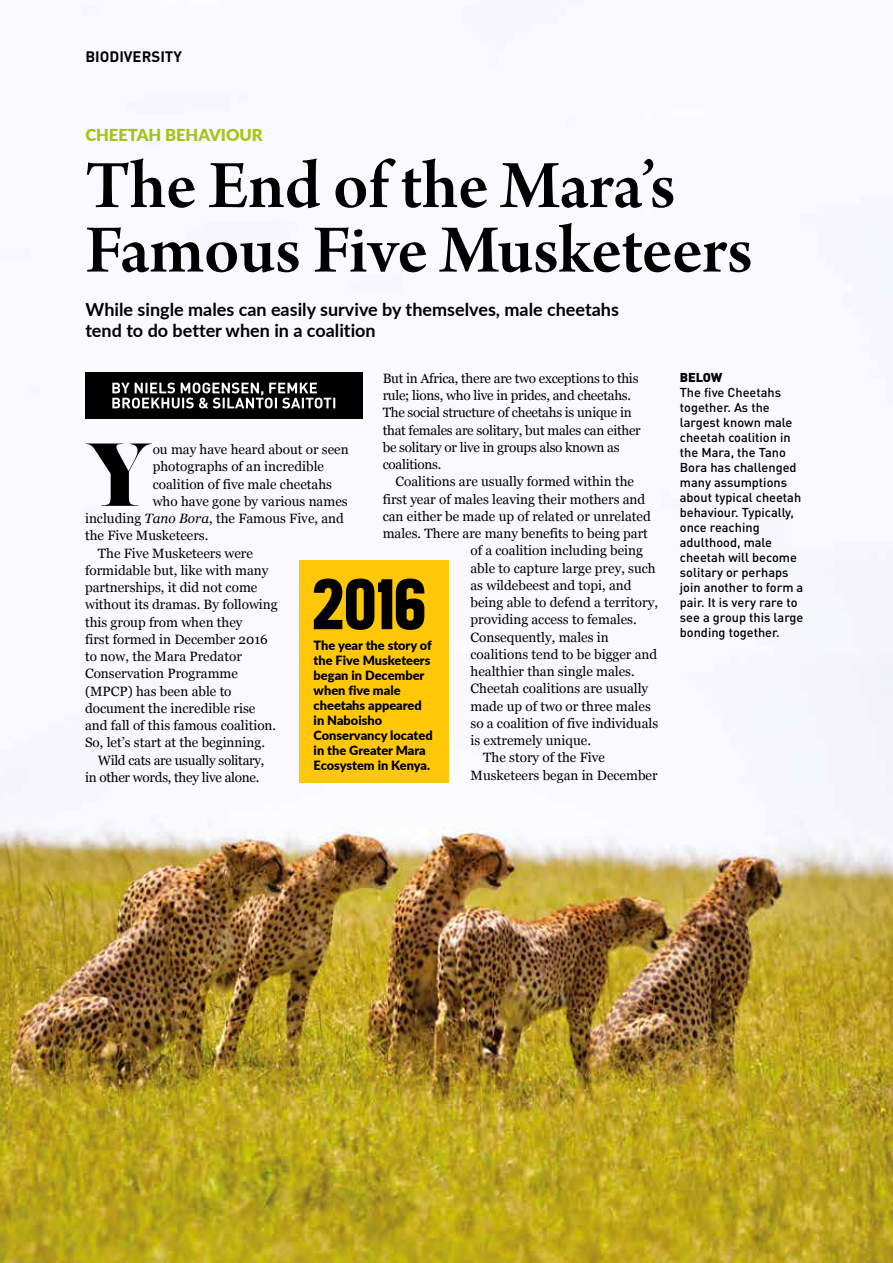
<style>
.page{position:relative;width:893px;height:1263px;background:#fff}
.page>*{position:absolute;margin:0;border:0;box-sizing:border-box;transform-origin:0 0}
.t1{font:79.65px "Pistilli";color:#000}
.t2{font:72px/64.5px "Arno Pro Smbd Subhead";letter-spacing:-.005em;color:#000}
.t3{font:700 18px/21px "Lato";color:#000}
.t4{font:900 16.5px "Lato";color:#a2c617}
.t5{font:700 15px "DIN Pro";color:#000}
.t6{font:13.5px "Georgia";color:#000}
.t7{font:13.5px/17.2px "Georgia";letter-spacing:-.02em;color:#000}
.t8{font:500 12.75px/15px "DIN Pro";color:#000}
.t9{font:900 12.75px/15px "Lato";color:#000}
.t10{font:900 12.75px "DIN Pro";letter-spacing:-.005em;color:#000}
.s1{font-style:italic}
</style>
<div class="page">
<img style="left:0;top:223px;width:893px;height:1040px">
<div style="left:300px;top:561px;width:149px;height:222px;background:#fec707"></div>
<svg style="left:314px;top:578px;width:110px;height:52px"></svg>
<div style="left:85px;top:372px;width:278px;height:46px;background:#000"></div>
<svg style="left:112px;top:383px;width:223px;height:25px"></svg>
<p class="t5" style="left:85px;top:46px;width:98px">BIODIVERSITY</p>
<p class="t4" style="left:85px;top:123px;width:179px">CHEETAH BEHAVIOUR</p>
<h2 class="t2" style="left:85px;top:157px;width:669px">The End of the Mara’s<br>Famous Five Musketeers</h2>
<h3 class="t3" style="left:85px;top:298px;width:535px">While single males can easily survive by themselves, male cheetahs tend to do better when in a coalition</h3>
<p class="t7" style="left:383px;top:369px;width:260px">But in Africa, there are two exceptions to this rule; lions, who live in prides, and cheetahs.<br>The social structure of cheetahs is unique in that females are solitary, but males can either be solitary or live in groups also known as coalitions.</p>
<p class="t6" style="left:395px;top:472px;width:240px">Coalitions are usually formed within the</p>
<p class="t6" style="left:383px;top:489px;width:264px">first year of males leaving their mothers and</p>
<p class="t6" style="left:383px;top:506px;width:270px">can either be made up of related or unrelated</p>
<p class="t6" style="left:383px;top:524px;width:267px">males. There are many benefits to being part</p>
<p class="t6" style="left:470px;top:541px;width:174px">of a coalition including being</p>
<p class="t6" style="left:470px;top:558px;width:187px">able to capture large prey, such</p>
<p class="t6" style="left:470px;top:575px;width:163px">as wildebeest and topi, and</p>
<p class="t6" style="left:470px;top:593px;width:189px">being able to defend a territory,</p>
<p class="t6" style="left:470px;top:610px;width:168px">providing access to females.</p>
<p class="t6" style="left:470px;top:627px;width:140px">Consequently, males in</p>
<p class="t6" style="left:470px;top:644px;width:188px">coalitions tend to be bigger and</p>
<p class="t6" style="left:470px;top:662px;width:166px">healthier than single males.</p>
<p class="t6" style="left:470px;top:679px;width:179px">Cheetah coalitions are usually</p>
<p class="t6" style="left:470px;top:696px;width:182px">made up of two or three males</p>
<p class="t6" style="left:470px;top:713px;width:189px">so a coalition of five individuals</p>
<p class="t6" style="left:470px;top:731px;width:122px">is extremely unique.</p>
<p class="t6" style="left:483px;top:748px;width:123px">The story of the Five</p>
<p class="t6" style="left:470px;top:765px;width:189px">Musketeers began in December</p>
<h1 class="t1" style="left:85px;top:424px;width:69px">Y</h1>
<p class="t6" style="left:153px;top:440px;width:197px">ou may have heard about or seen</p>
<p class="t6" style="left:153px;top:457px;width:173px">photographs of an incredible</p>
<p class="t6" style="left:153px;top:474px;width:181px">coalition of five male cheetahs</p>
<p class="t6" style="left:153px;top:491px;width:196px">who have gone by various names</p>
<p class="t6" style="left:85px;top:509px;width:260px">including <span class="s1">Tano Bora</span>, the Famous Five, and</p>
<p class="t6" style="left:85px;top:526px;width:125px">the Five Musketeers.</p>
<p class="t6" style="left:98px;top:543px;width:157px">The Five Musketeers were</p>
<p class="t6" style="left:85px;top:560px;width:185px">formidable but, like with many</p>
<p class="t6" style="left:85px;top:578px;width:174px">partnerships, it did not come</p>
<p class="t6" style="left:85px;top:595px;width:194px">without its dramas. By following</p>
<p class="t6" style="left:85px;top:612px;width:159px">this group from when they</p>
<p class="t6" style="left:85px;top:629px;width:184px">first formed in December 2016</p>
<p class="t6" style="left:85px;top:647px;width:158px">to now, the Mara Predator</p>
<p class="t6" style="left:85px;top:664px;width:155px">Conservation Programme</p>
<p class="t6" style="left:85px;top:681px;width:148px">(MPCP) has been able to</p>
<p class="t6" style="left:85px;top:698px;width:172px">document the incredible rise</p>
<p class="t6" style="left:85px;top:716px;width:193px">and fall of this famous coalition.</p>
<p class="t6" style="left:85px;top:733px;width:181px">So, let’s start at the beginning.</p>
<p class="t7" style="left:98px;top:751px;width:168px">Wild cats are usually solitary,</p>
<p class="t7" style="left:85px;top:768px;width:176px">in other words, they live alone.</p>
<p class="t9" style="left:314px;top:637px;width:120px">The year the story of the Five Musketeers began in December when five male cheetahs appeared in Naboisho<br>Conservancy located in the Greater Mara<br>Ecosystem in Kenya.</p>
<p class="t10" style="left:680px;top:369px;width:44px">BELOW</p>
<p class="t8" style="left:680px;top:385px;width:125px">The five Cheetahs together. As the largest known male cheetah coalition in the Mara, the Tano<br>Bora has challenged many assumptions about typical cheetah behaviour. Typically, once reaching adulthood, male cheetah will become solitary or perhaps join another to form a pair. It is very rare to see a group this large bonding together.</p>
</div>
